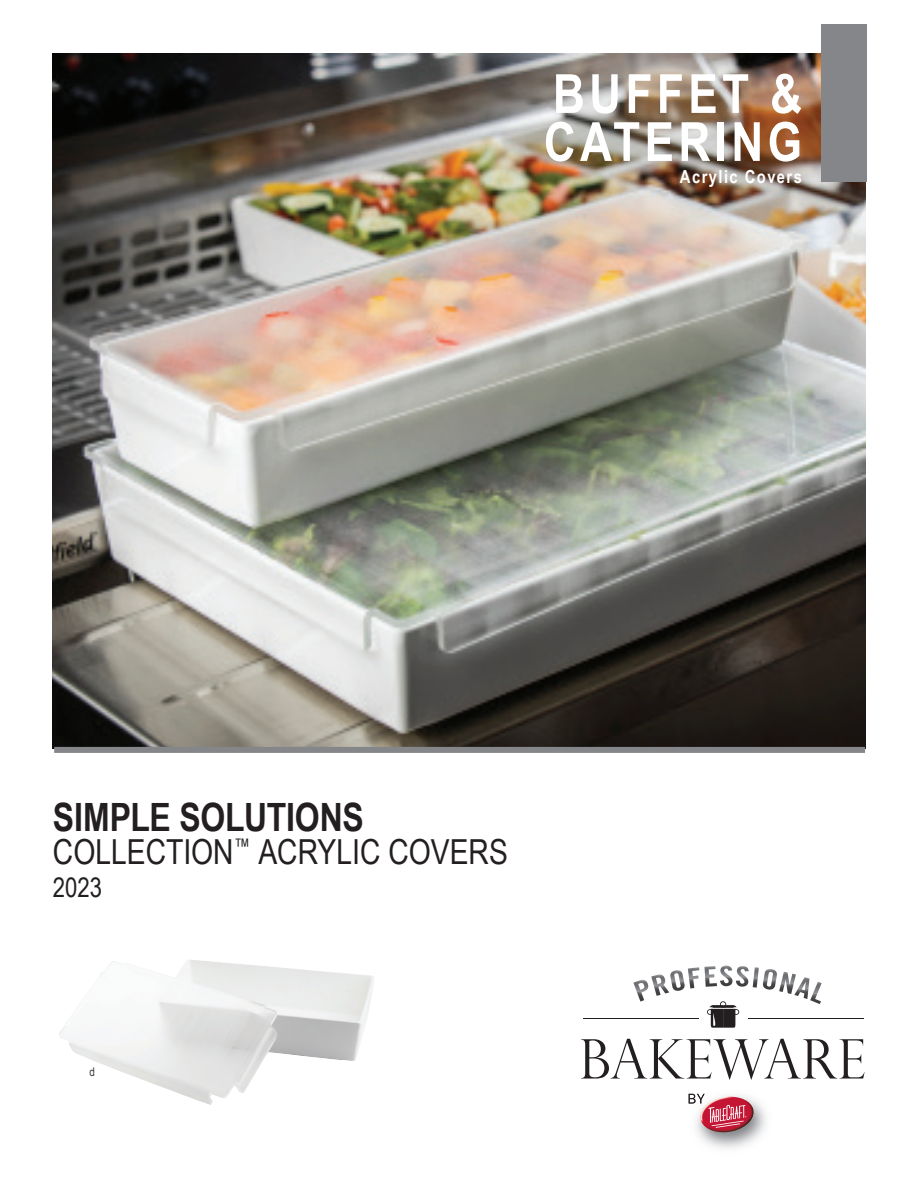
<style>
.page{position:relative;width:918px;height:1188px;background:#fff}
.page>*{position:absolute;margin:0;border:0;box-sizing:border-box;transform-origin:0 0}
.t1{font:700 54px/48px "Arial Narrow";letter-spacing:.08em;color:#fff}
.t2{font:700 39px "Arial Narrow";letter-spacing:-.005em;color:#231f20}
.t3{font:34.5px "Arial Narrow";color:#231f20}
.t4{font:27px "Arial Narrow";color:#231f20}
.t5{font:700 18px "Arial Narrow";letter-spacing:.08em;color:#fff}
.t6{font:12px "Arial Narrow";color:#383839}
</style>
<div class="page">
<img style="left:53px;top:53px;width:812px;height:695px">
<svg style="left:581px;top:1039px;width:284px;height:41px"></svg>
<hr style="left:583px;top:1019px;width:116px;height:1px;background:#231f20">
<hr style="left:748px;top:1019px;width:115px;height:1px;background:#231f20">
<svg style="left:633px;top:966px;width:189px;height:62px"></svg>
<img style="left:699px;top:1097px;width:56px;height:36px">
<svg style="left:689px;top:1094px;width:57px;height:34px"></svg>
<div style="left:821px;top:25px;width:46px;height:157px;background:#848689"></div>
<div style="left:54px;top:747px;width:811px;height:6px;background:#848689"></div>
<img style="left:59px;top:960px;width:315px;height:145px">
<h1 class="t1" style="left:544px;top:67px;width:260px">BUFFET &amp;<br>CATERING</h1>
<p class="t5" style="left:680px;top:163px;width:124px">Acrylic Covers</p>
<p class="t2" style="left:53px;top:788px;width:313px">SIMPLE SOLUTIONS</p>
<p class="t3" style="left:53px;top:827px;width:456px">COLLECTION<sup>™</sup> ACRYLIC COVERS</p>
<p class="t4" style="left:53px;top:868px;width:51px">2023</p>
<p class="t6" style="left:89px;top:1063px;width:7px">d</p>
</div>
